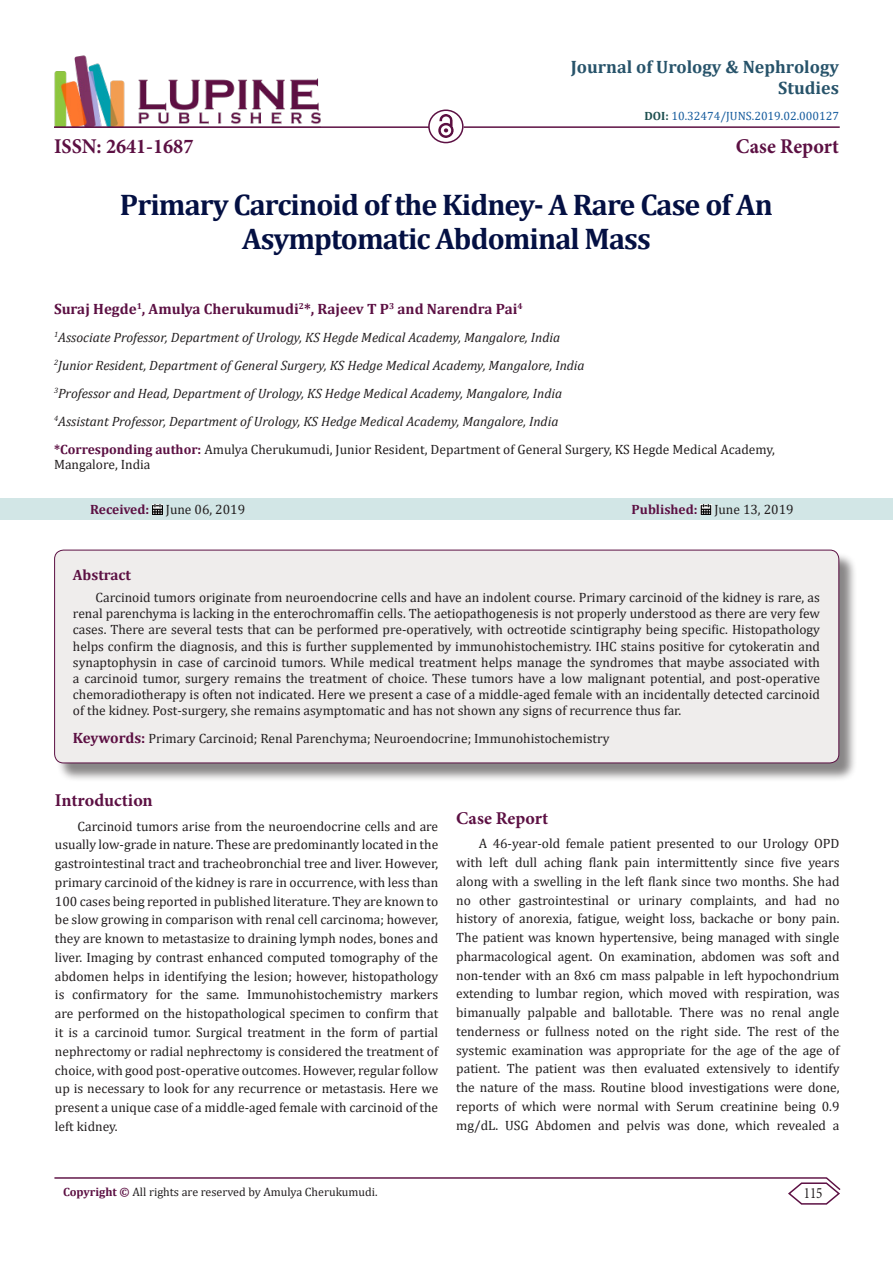
<style>
.page{position:relative;width:893px;height:1263px;background:#fff}
.page>*{position:absolute;margin:0;border:0;box-sizing:border-box;transform-origin:0 0}
.t1{font:700 30px/34.5px "Cambria";letter-spacing:-.03em;color:#041043;text-align:center}
.t2{font:700 21px "Minion Pro";color:#5c1043;scale:.96 1}
.t3{font:700 18px/21.6px "Cambria";color:#27536a;text-align:right}
.t4{font:700 18px "Minion Pro";color:#5c1043}
.t5{font:15.75px "Minion Pro";color:#231f20;scale:.83 1}
.t6{font:700 15px "Cambria";color:#5c1043}
.t7{font:13.5px/18.8px "Cambria";color:#231f20;text-align:justify}
.t8{font:italic 13.5px "Cambria";color:#231f20}
.t9{font:12px "Cambria";color:#231f20}
.t10{font:12px "Cambria";color:#175d9e}
.s1{font-weight:700;color:#1e5050}
.s2{font-weight:700;color:#5c1043}
.s3{font-weight:700;font-size:15px;color:#5c1043}
</style>
<div class="page">
<hr style="left:54px;top:1177px;width:773px;height:2px;background:#5c1043">
<svg style="left:787px;top:1177px;width:54px;height:28px"></svg>
<img style="left:54px;top:55px;width:267px;height:71px">
<hr style="left:54px;top:126px;width:375px;height:2px;background:#5c1043">
<img style="left:438px;top:115px;width:15px;height:23px">
<div style="left:0;top:499px;width:893px;height:21px;background:#d2e6e6"></div>
<svg style="left:152px;top:504px;width:11px;height:11px"></svg>
<svg style="left:701px;top:504px;width:10px;height:11px"></svg>
<div style="left:428px;top:109px;width:36px;height:34px;border:2px solid #5c1043;border-radius:50%"></div>
<hr style="left:464px;top:126px;width:376px;height:2px;background:#5c1043">
<div style="left:56px;top:552px;width:802px;height:230px;background:#231f20;opacity:.54"></div>
<div style="left:55px;top:550px;width:784px;height:213px;background:#efedec;border-radius:9px"></div>
<div style="left:54px;top:550px;width:785px;height:213px;border:1px solid #5c1043;border-radius:9px"></div>
<p class="t3" style="left:571px;top:55px;width:270px">Journal of Urology &amp; Nephrology<br>Studies</p>
<p class="t10" style="left:644px;top:109px;width:196px"><span class="s1">DOI:</span> 10.32474/JUNS.2019.02.000127</p>
<p class="t2" style="left:54px;top:131px;width:147px">ISSN: 2641-1687</p>
<p class="t2" style="left:736px;top:131px;width:109px">Case Report</p>
<p class="t1" style="left:120px;top:186px;width:654px">Primary Carcinoid of the Kidney- A Rare Case of An<br>Asymptomatic Abdominal Mass</p>
<p class="t6" style="left:54px;top:298px;width:470px">Suraj Hegde<sup>1</sup>, Amulya Cherukumudi<sup>2</sup>*, Rajeev T P<sup>3</sup> and Narendra Pai<sup>4</sup></p>
<p class="t8" style="left:54px;top:328px;width:508px"><sup>1</sup>Associate Professor, Department of Urology, KS Hegde Medical Academy, Mangalore, India</p>
<p class="t8" style="left:54px;top:356px;width:532px"><sup>2</sup>Junior Resident, Department of General Surgery, KS Hedge Medical Academy, Mangalore, India</p>
<p class="t8" style="left:54px;top:384px;width:510px"><sup>3</sup>Professor and Head, Department of Urology, KS Hedge Medical Academy, Mangalore, India</p>
<p class="t8" style="left:54px;top:412px;width:506px"><sup>4</sup>Assistant Professor, Department of Urology, KS Hedge Medical Academy, Mangalore, India</p>
<p class="t7" style="left:54px;top:442px;width:722px;line-height:15px"><span class="s2">*Corresponding author:</span> Amulya Cherukumudi, Junior Resident, Department of General Surgery, KS Hegde Medical Academy,<br>Mangalore, India</p>
<p class="t7" style="left:90px;top:500px;width:156px"><span class="s2">Received:</span> June 06, 2019</p>
<p class="t7" style="left:632px;top:500px;width:163px"><span class="s2">Published:</span> June 13, 2019</p>
<p class="t6" style="left:73px;top:564px;width:60px">Abstract</p>
<p class="t7" style="left:73px;top:589px;width:749px;line-height:16.2px;text-indent:22px">Carcinoid tumors originate from neuroendocrine cells and have an indolent course. Primary carcinoid of the kidney is rare, as renal parenchyma is lacking in the enterochromaffin cells. The aetiopathogenesis is not properly understood as there are very few cases. There are several tests that can be performed pre-operatively, with octreotide scintigraphy being specific. Histopathology helps confirm the diagnosis, and this is further supplemented by immunohistochemistry. IHC stains positive for cytokeratin and synaptophysin in case of carcinoid tumors. While medical treatment helps manage the syndromes that maybe associated with a carcinoid tumor, surgery remains the treatment of choice. These tumors have a low malignant potential, and post-operative chemoradiotherapy is often not indicated. Here we present a case of a middle-aged female with an incidentally detected carcinoid of the kidney. Post-surgery, she remains asymptomatic and has not shown any signs of recurrence thus far.</p>
<p class="t7" style="left:73px;top:729px;width:538px"><span class="s3">Keywords:</span> Primary Carcinoid; Renal Parenchyma; Neuroendocrine; Immunohistochemistry</p>
<p class="t4" style="left:55px;top:787px;width:99px">Introduction</p>
<p class="t7" style="left:55px;top:817px;width:385px;text-indent:22px">Carcinoid tumors arise from the neuroendocrine cells and are usually low-grade in nature. These are predominantly located in the gastrointestinal tract and tracheobronchial tree and liver. However, primary carcinoid of the kidney is rare in occurrence, with less than 100 cases being reported in published literature. They are known to be slow growing in comparison with renal cell carcinoma; however, they are known to metastasize to draining lymph nodes, bones and liver. Imaging by contrast enhanced computed tomography of the abdomen helps in identifying the lesion; however, histopathology is confirmatory for the same. Immunohistochemistry markers are performed on the histopathological specimen to confirm that it is a carcinoid tumor. Surgical treatment in the form of partial nephrectomy or radial nephrectomy is considered the treatment of choice, with good post-operative outcomes. However, regular follow up is necessary to look for any recurrence or metastasis. Here we present a unique case of a middle-aged female with carcinoid of the left kidney.</p>
<p class="t4" style="left:456px;top:805px;width:94px">Case Report</p>
<p class="t7" style="left:456px;top:834px;width:385px;text-indent:22px">A 46-year-old female patient presented to our Urology OPD with left dull aching flank pain intermittently since five years along with a swelling in the left flank since two months. She had no other gastrointestinal or urinary complaints, and had no history of anorexia, fatigue, weight loss, backache or bony pain.<br>The patient was known hypertensive, being managed with single pharmacological agent. On examination, abdomen was soft and non-tender with an 8x6 cm mass palpable in left hypochondrium extending to lumbar region, which moved with respiration, was bimanually palpable and ballotable. There was no renal angle tenderness or fullness noted on the right side. The rest of the systemic examination was appropriate for the age of the age of patient. The patient was then evaluated extensively to identify the nature of the mass. Routine blood investigations were done, reports of which were normal with Serum creatinine being 0.9 mg/dL. USG Abdomen and pelvis was done, which revealed a</p>
<p class="t9" style="left:63px;top:1185px;width:316px"><span class="s2">Copyright ©</span> All rights are reserved by Amulya Cherukumudi.</p>
<p class="t5" style="left:804px;top:1183px;width:24px">115</p>
</div>
